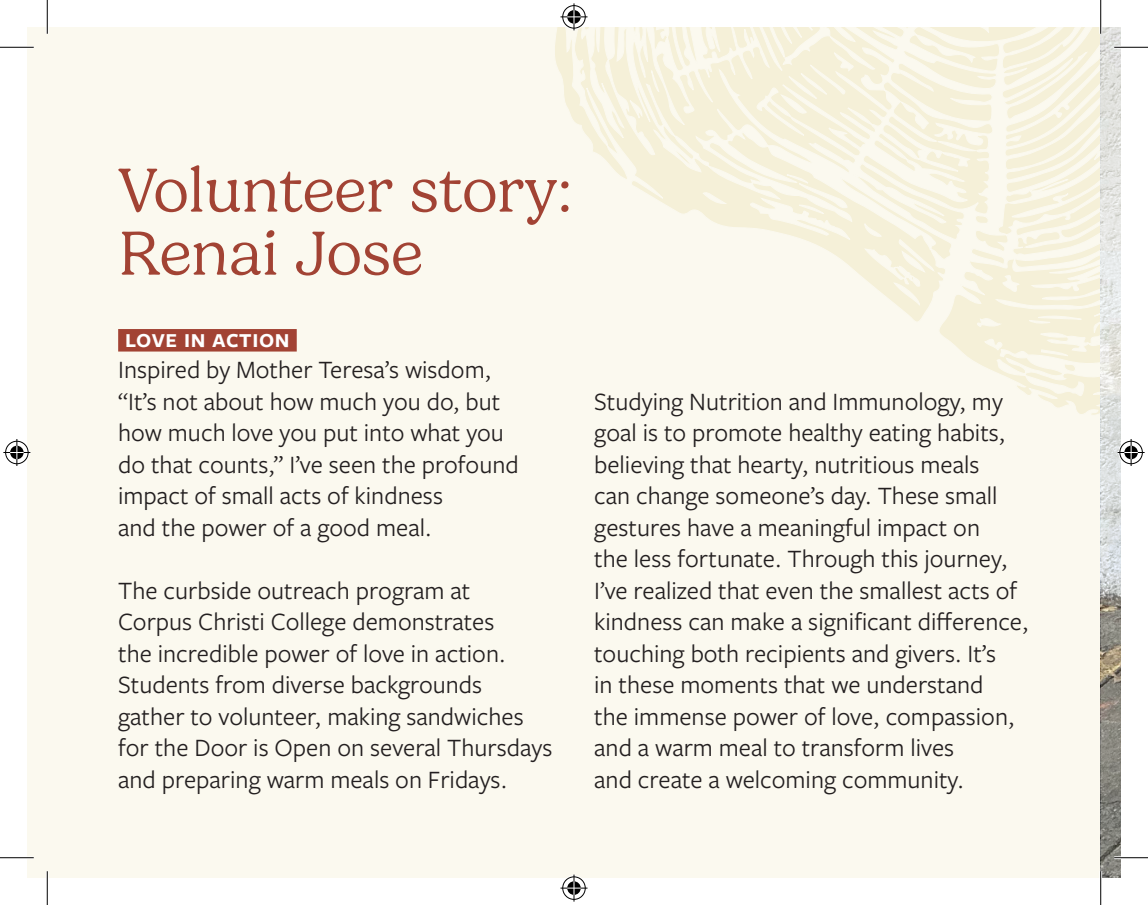
<style>
.page{position:relative;width:1148px;height:905px;background:#fff}
.page>*{position:absolute;margin:0;border:0;box-sizing:border-box;transform-origin:0 0}
.t1{font:300 63px/63px "Gelica";color:#a24334}
.t2{font:600 27px "Freight Sans Pro";color:#fff}
.t3{font:25.88px/31.5px "Freight Sans Pro";color:#231f20}
</style>
<div class="page">
<div style="left:27px;top:27px;width:1093px;height:851px;background:#fbf9ef"></div>
<div style="left:118px;top:329px;width:179px;height:22px;background:#a24334"></div>
<svg style="left:939px;top:323px;width:161px;height:92px"></svg>
<svg style="left:555px;top:27px;width:545px;height:296px"></svg>
<svg style="left:650px;top:27px;width:49px;height:61px"></svg>
<svg style="left:1094px;top:325px;width:6px;height:18px"></svg>
<svg style="left:835px;top:27px;width:265px;height:254px"></svg>
<svg style="left:631px;top:27px;width:13px;height:43px"></svg>
<svg style="left:1063px;top:361px;width:14px;height:12px"></svg>
<svg style="left:673px;top:145px;width:19px;height:25px"></svg>
<svg style="left:1100px;top:27px;width:20px;height:851px;background:#c2c2be"></svg>
<hr style="left:0;top:46px;width:34px;height:3px;background:#fff">
<hr style="left:1114px;top:46px;width:34px;height:3px;background:#fff">
<hr style="left:0;top:856px;width:34px;height:3px;background:#fff">
<hr style="left:1114px;top:856px;width:34px;height:3px;background:#fff">
<hr style="left:46px;top:0;width:3px;height:34px;background:#fff">
<hr style="left:46px;top:871px;width:3px;height:33px;background:#fff">
<hr style="left:1099px;top:0;width:3px;height:34px;background:#fff">
<hr style="left:1099px;top:871px;width:3px;height:33px;background:#fff">
<hr style="left:0;top:47px;width:34px;height:1px;background:#000">
<hr style="left:1114px;top:47px;width:34px;height:1px;background:#000">
<hr style="left:0;top:857px;width:34px;height:1px;background:#000">
<hr style="left:1114px;top:857px;width:34px;height:1px;background:#000">
<hr style="left:47px;top:0;width:1px;height:34px;background:#000">
<hr style="left:47px;top:871px;width:1px;height:33px;background:#000">
<hr style="left:1100px;top:0;width:1px;height:34px;background:#000">
<hr style="left:1100px;top:871px;width:1px;height:33px;background:#000">
<svg style="left:560px;top:3px;width:27px;height:27px"></svg>
<svg style="left:560px;top:874px;width:27px;height:27px"></svg>
<svg style="left:3px;top:439px;width:27px;height:27px"></svg>
<svg style="left:1117px;top:439px;width:27px;height:27px"></svg>
<h1 class="t1" style="left:118px;top:160px;width:455px">Volunteer story:<br>Renai Jose</h1>
<p class="t2" style="left:125px;top:319px;width:166px">love in action</p>
<p class="t3" style="left:118px;top:353px;width:402px">Inspired by Mother Teresa’s wisdom, “It’s not about how much you do, but how much love you put into what you do that counts,” I’ve seen the profound impact of small acts of kindness<br>and the power of a good meal.</p>
<p class="t3" style="left:118px;top:573px;width:436px">The curbside outreach program at<br>Corpus Christi College demonstrates<br>the incredible power of love in action.<br>Students from diverse backgrounds gather to volunteer, making sandwiches for the Door is Open on several Thursdays and preparing warm meals on Fridays.</p>
<p class="t3" style="left:594px;top:384px;width:436px">Studying Nutrition and Immunology, my goal is to promote healthy eating habits, believing that hearty, nutritious meals<br>can change someone’s day. These small gestures have a meaningful impact on<br>the less fortunate. Through this journey, I’ve realized that even the smallest acts of kindness can make a significant difference, touching both recipients and givers. It’s<br>in these moments that we understand<br>the immense power of love, compassion, and a warm meal to transform lives<br>and create a welcoming community.</p>
</div>
